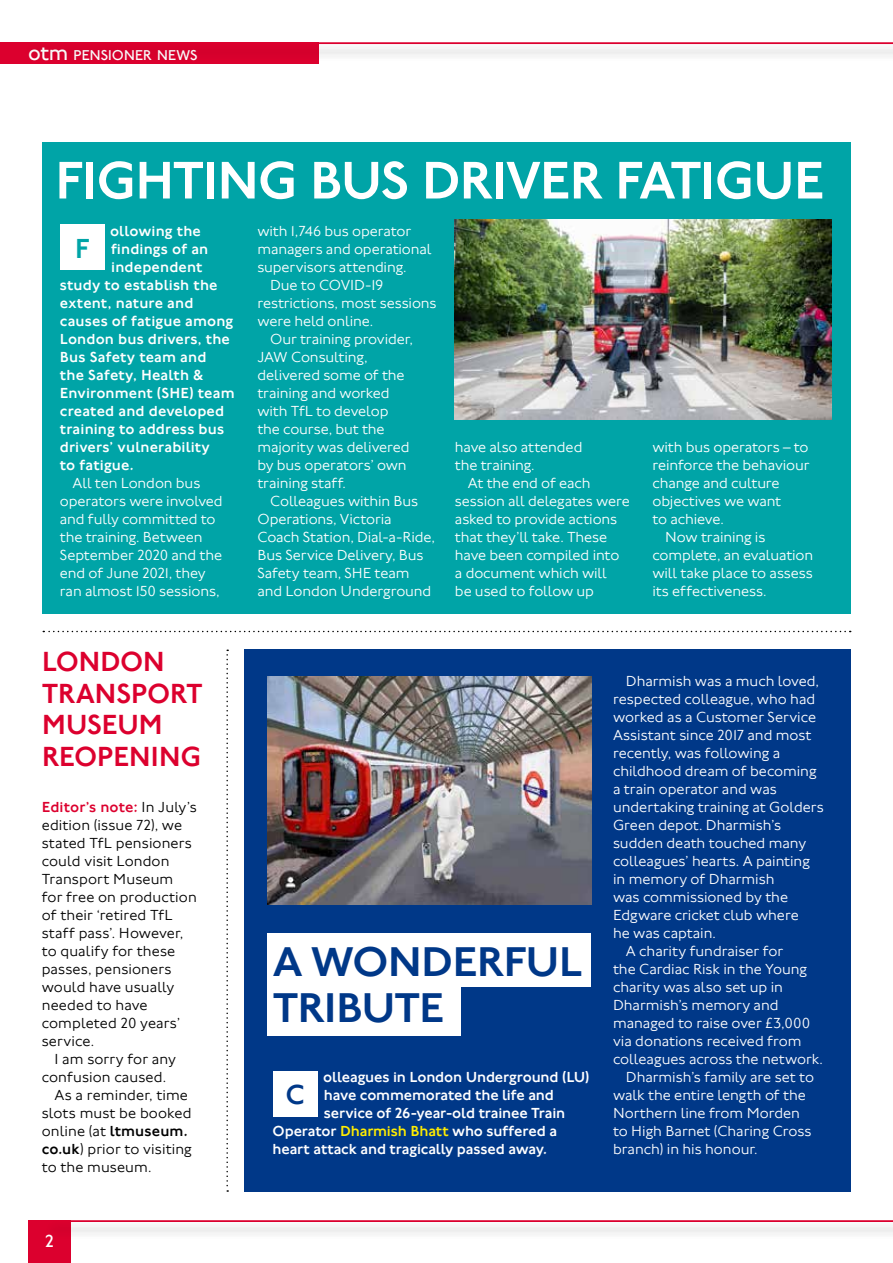
<style>
.page{position:relative;width:893px;height:1263px;background:#fff}
.page>*{position:absolute;margin:0;border:0;box-sizing:border-box;transform-origin:0 0}
.Headline_24pt{font:500 54.9px "Johnston 100";letter-spacing:-.035em;color:#fff}
.Headline_24pt-2{font:500 42.9px/45.8px "Johnston 100";letter-spacing:-.03em;color:#003888;scale:1.05 1}
.Headline_24pt-3{font:500 28.5px/31.5px "Johnston 100";letter-spacing:-.02em;color:#dc002e}
.t1{font:500 28.35px "Johnston 100";color:#00a4a7}
.t2{font:500 28.35px "Johnston 100";color:#003888}
.t3{font:18px "Johnston 100";color:#fff}
.BODY___white{font:300 15px/18px "Johnston 100";letter-spacing:-.005em;color:#fff}
.BODY{font:300 15px/18px "Johnston 100";letter-spacing:.005em;color:#000}
.opening_para___white{font:500 15px "Johnston 100";letter-spacing:.01em;color:#fff}
.opening_para___white-2{font:500 15px "Johnston 100";letter-spacing:-.01em;color:#fff}
.t4{font:14.7px "Johnston 100";letter-spacing:-.02em;color:#fff}
.s1{font-size:21px}
.s2{font-weight:500;color:#dc002e}
.s3{font-weight:500}
.s4{color:#ffed00}
</style>
<div class="page">
<div style="left:28px;top:1220px;width:43px;height:43px;background:#dc002e"></div>
<div style="left:0;top:43px;width:319px;height:21px;background:#dc002e"></div>
<div style="left:43px;top:1220px;width:850px;height:19px;background:#f5f5f5"></div>
<hr style="left:43px;top:1220px;width:850px;height:2px;background:#dc002e">
<div style="left:21px;top:42px;width:872px;height:19px;background:#000;opacity:.25"></div>
<hr style="left:21px;top:43px;width:872px;height:1px;background:#dc002e">
<div style="left:42px;top:142px;width:808px;height:471px;background:#00a4a7"></div>
<svg style="left:226px;top:649px;width:2px;height:543px"></svg>
<div style="left:60px;top:225px;width:45px;height:45px;background:#fff"></div>
<img style="left:455px;top:219px;width:377px;height:201px">
<svg style="left:43px;top:631px;width:808px;height:1px"></svg>
<div style="left:244px;top:649px;width:606px;height:543px;background:#003888"></div>
<div style="left:273px;top:1071px;width:45px;height:45px;background:#fff"></div>
<img style="left:267px;top:677px;width:324px;height:227px">
<div style="left:267px;top:933px;width:324px;height:53px;background:#fff"></div>
<div style="left:267px;top:986px;width:194px;height:49px;background:#fff"></div>
<p class="t4" style="left:28px;top:47px;width:171px"><span class="s1">otm</span> PENSIONER NEWS</p>
<p class="Headline_24pt" style="left:55px;top:150px;width:771px">FIGHTING BUS DRIVER FATIGUE</p>
<p class="opening_para___white" style="left:110px;top:222px;width:92px">ollowing the</p>
<p class="opening_para___white" style="left:111px;top:240px;width:99px">findings of an</p>
<p class="opening_para___white" style="left:111px;top:258px;width:93px">independent</p>
<p class="opening_para___white" style="left:60px;top:276px;width:159px">study to establish the</p>
<p class="opening_para___white" style="left:60px;top:294px;width:135px">extent, nature and</p>
<p class="opening_para___white" style="left:60px;top:312px;width:175px">causes of fatigue among</p>
<p class="opening_para___white" style="left:60px;top:330px;width:172px">London bus drivers, the</p>
<p class="opening_para___white" style="left:60px;top:348px;width:148px">Bus Safety team and</p>
<p class="opening_para___white" style="left:60px;top:366px;width:145px">the Safety, Health &amp;</p>
<p class="opening_para___white" style="left:60px;top:384px;width:176px">Environment (SHE) team</p>
<p class="opening_para___white" style="left:60px;top:402px;width:166px">created and developed</p>
<p class="opening_para___white" style="left:60px;top:420px;width:166px">training to address bus</p>
<p class="opening_para___white" style="left:60px;top:438px;width:152px">drivers’ vulnerability</p>
<p class="opening_para___white" style="left:60px;top:456px;width:75px">to fatigue.</p>
<p class="BODY___white" style="left:60px;top:474px;width:164px;text-indent:13px">All ten London bus operators were involved and fully committed to the training. Between<br>September 2020 and the end of June 2021, they ran almost 150 sessions,</p>
<p class="t1" style="left:75px;top:233px;width:17px">F</p>
<p class="Headline_24pt-3" style="left:42px;top:646px;width:163px">LONDON<br>TRANSPORT<br>MUSEUM<br>REOPENING</p>
<p class="BODY" style="left:42px;top:798px;width:157px"><span class="s2">Editor’s note:</span> In July’s edition (issue 72), we stated TfL pensioners could visit London<br>Transport Museum for free on production of their ‘retired TfL staff pass’. However, to qualify for these passes, pensioners would have usually needed to have completed 20 years’ service.</p>
<p class="BODY" style="left:42px;top:1050px;width:136px;text-indent:13px">I am sorry for any confusion caused.</p>
<p class="BODY" style="left:42px;top:1086px;width:152px;text-indent:13px">As a reminder, time slots must be booked online (at <span class="s3">ltmuseum. co.uk</span>) prior to visiting to the museum.</p>
<p class="BODY___white" style="left:257px;top:222px;width:176px">with 1,746 bus operator managers and operational supervisors attending.</p>
<p class="BODY___white" style="left:257px;top:276px;width:181px;text-indent:13px">Due to COVID-19 restrictions, most sessions were held online.</p>
<p class="BODY___white" style="left:257px;top:330px;width:157px;text-indent:13px">Our training provider,<br>JAW Consulting, delivered some of the training and worked with TfL to develop the course, but the majority was delivered by bus operators’ own training staff.</p>
<p class="BODY___white" style="left:257px;top:492px;width:179px;text-indent:13px">Colleagues within Bus<br>Operations, Victoria<br>Coach Station, Dial-a-Ride,<br>Bus Service Delivery, Bus<br>Safety team, SHE team and London Underground</p>
<p class="BODY___white" style="left:455px;top:438px;width:129px">have also attended the training.</p>
<p class="BODY___white" style="left:455px;top:474px;width:176px;text-indent:13px">At the end of each session all delegates were asked to provide actions that they’ll take. These have been compiled into a document which will<br>be used to follow up</p>
<p class="BODY___white" style="left:652px;top:438px;width:159px">with bus operators – to reinforce the behaviour change and culture objectives we want<br>to achieve.</p>
<p class="BODY___white" style="left:652px;top:528px;width:162px;text-indent:13px">Now training is complete, an evaluation will take place to assess its effectiveness.</p>
<p class="Headline_24pt-2" style="left:272px;top:939px;width:297px">A WONDERFUL<br>TRIBUTE</p>
<p class="opening_para___white-2" style="left:323px;top:1068px;width:268px">olleagues in London Underground (LU)</p>
<p class="opening_para___white-2" style="left:324px;top:1086px;width:232px">have commemorated the life and</p>
<p class="opening_para___white-2" style="left:324px;top:1104px;width:243px">service of 26-year-old trainee Train</p>
<p class="opening_para___white-2" style="left:273px;top:1122px;width:286px">Operator <span class="s4">Dharmish Bhatt</span> who suffered a</p>
<p class="opening_para___white-2" style="left:273px;top:1140px;width:276px">heart attack and tragically passed away.</p>
<p class="t2" style="left:285px;top:1078px;width:21px">C</p>
<p class="BODY___white" style="left:626px;top:672px;width:195px">Dharmish was a much loved,</p>
<p class="BODY___white" style="left:613px;top:690px;width:204px">respected colleague, who had</p>
<p class="BODY___white" style="left:613px;top:708px;width:204px">worked as a Customer Service</p>
<p class="BODY___white" style="left:613px;top:726px;width:200px">Assistant since 2017 and most</p>
<p class="BODY___white" style="left:613px;top:744px;width:169px">recently, was following a</p>
<p class="BODY___white" style="left:613px;top:762px;width:205px">childhood dream of becoming</p>
<p class="BODY___white" style="left:613px;top:780px;width:165px">a train operator and was</p>
<p class="BODY___white" style="left:613px;top:798px;width:212px">undertaking training at Golders</p>
<p class="BODY___white" style="left:613px;top:816px;width:169px">Green depot. Dharmish’s</p>
<p class="BODY___white" style="left:613px;top:834px;width:195px">sudden death touched many</p>
<p class="BODY___white" style="left:613px;top:852px;width:198px">colleagues’ hearts. A painting</p>
<p class="BODY___white" style="left:613px;top:870px;width:163px">in memory of Dharmish</p>
<p class="BODY___white" style="left:613px;top:888px;width:176px">was commissioned by the</p>
<p class="BODY___white" style="left:613px;top:906px;width:187px">Edgware cricket club where</p>
<p class="BODY___white" style="left:613px;top:924px;width:104px">he was captain.</p>
<p class="BODY___white" style="left:626px;top:942px;width:159px">A charity fundraiser for</p>
<p class="BODY___white" style="left:613px;top:960px;width:196px">the Cardiac Risk in the Young</p>
<p class="BODY___white" style="left:613px;top:978px;width:171px">charity was also set up in</p>
<p class="BODY___white" style="left:613px;top:996px;width:167px">Dharmish’s memory and</p>
<p class="BODY___white" style="left:613px;top:1014px;width:199px">managed to raise over £3,000</p>
<p class="BODY___white" style="left:613px;top:1032px;width:190px">via donations received from</p>
<p class="BODY___white" style="left:613px;top:1050px;width:211px">colleagues across the network.</p>
<p class="BODY___white" style="left:626px;top:1068px;width:190px">Dharmish’s family are set to</p>
<p class="BODY___white" style="left:613px;top:1086px;width:194px">walk the entire length of the</p>
<p class="BODY___white" style="left:613px;top:1104px;width:189px">Northern line from Morden</p>
<p class="BODY___white" style="left:613px;top:1122px;width:200px">to High Barnet (Charing Cross</p>
<p class="BODY___white" style="left:613px;top:1140px;width:146px">branch) in his honour.</p>
<p class="t3" style="left:45px;top:1231px;width:10px">2</p>
</div>
